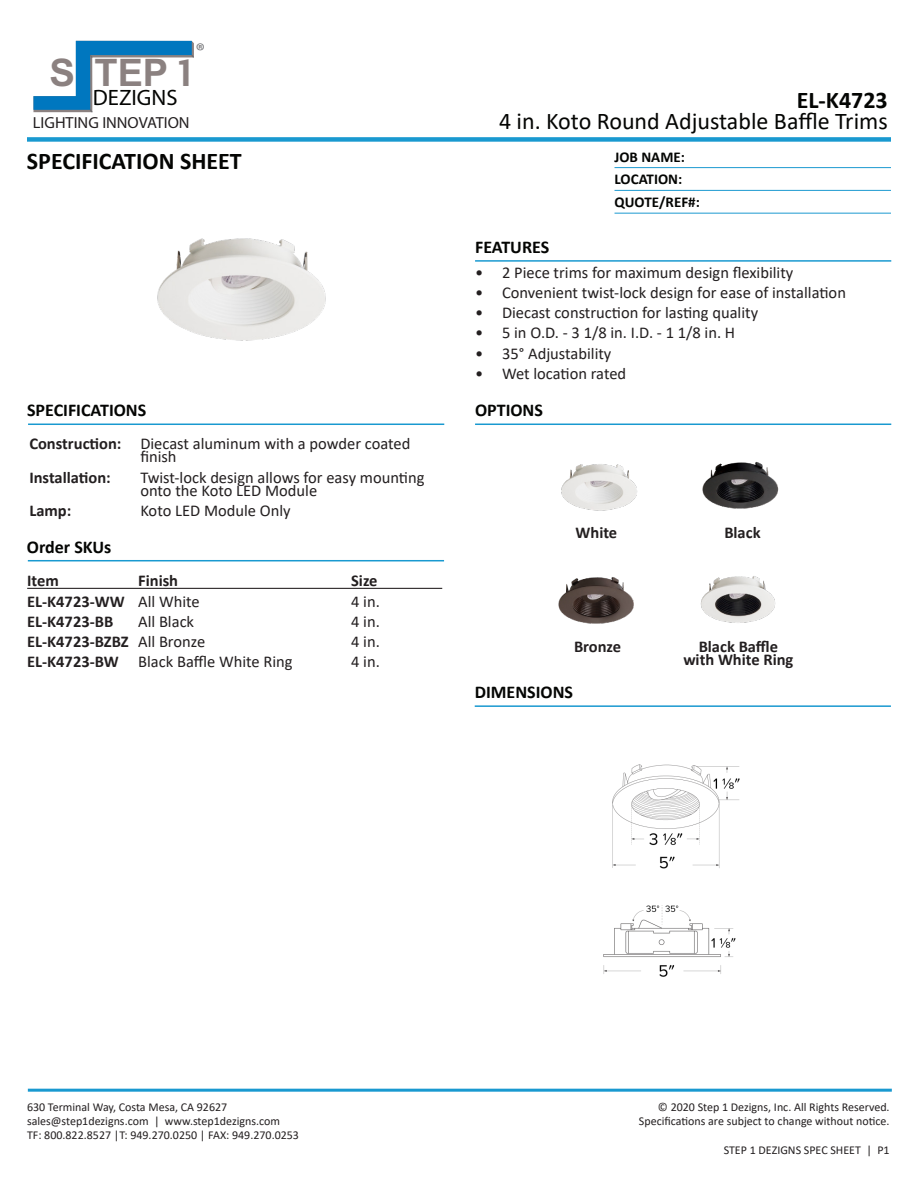
<style>
.page{position:relative;width:918px;height:1188px;background:#fff}
.page>*{position:absolute;margin:0;border:0;box-sizing:border-box;transform-origin:0 0}
.t1{font:700 37.95px "Arial";color:#8b8180}
.t2{font:24px "Calibri";color:#040503}
.t3{font:700 24px "Calibri";color:#040503}
.t4{font:22.35px "Avenir Next";color:#040503}
.t5{font:21.45px "Avenir Next";color:#6c6d70}
.t6{font:700 18px "Calibri";color:#040503}
.t7{font:16.5px/13.5px "Calibri";color:#231f20}
.t8{font:700 16.5px/13.5px "Calibri";color:#231f20;text-align:center}
.t9{font:16.05px "Avenir Next";color:#231f20}
.t10{font:700 15px "Calibri";color:#040503}
.t11{font:12px "Calibri";color:#231f20}
.s1{font-family:"COUTURE"}
.s2{font-weight:700}
.s3{font-weight:400}
</style>
<div class="page">
<svg style="left:33px;top:41px;width:161px;height:72px"></svg>
<img style="left:561px;top:464px;width:77px;height:47px">
<img style="left:702px;top:461px;width:77px;height:48px">
<img style="left:558px;top:577px;width:76px;height:47px">
<img style="left:700px;top:576px;width:76px;height:47px">
<img style="left:157px;top:238px;width:169px;height:103px">
<hr style="left:28px;top:1089px;width:864px;height:3px;background:#1999d0">
<div style="left:27px;top:137px;width:864px;height:5px;background:#1999d0"></div>
<hr style="left:28px;top:424px;width:416px;height:1px;background:#1999d0">
<hr style="left:615px;top:167px;width:276px;height:1px;background:#1c99d0">
<hr style="left:615px;top:190px;width:276px;height:1px;background:#1c99d0">
<hr style="left:615px;top:213px;width:276px;height:1px;background:#1c99d0">
<hr style="left:475px;top:260px;width:416px;height:2px;background:#1999d0">
<hr style="left:475px;top:424px;width:416px;height:1px;background:#1999d0">
<hr style="left:28px;top:560px;width:416px;height:1px;background:#1999d0">
<hr style="left:27px;top:588px;width:415px;height:1px;background:#231f20">
<hr style="left:475px;top:705px;width:416px;height:2px;background:#1999d0">
<img style="left:612px;top:764px;width:128px;height:105px">
<img style="left:603px;top:905px;width:133px;height:72px">
<p class="t1" style="left:50px;top:46px;width:142px">S TEP <span class="s1">1</span></p>
<p class="t4" style="left:93px;top:84px;width:86px">DEZIGNS</p>
<p class="t9" style="left:33px;top:113px;width:158px">LIGHTING INNOVATION</p>
<p class="t5" style="left:196px;top:38px;width:11px">®</p>
<p class="t3" style="left:27px;top:144px;width:216px">SPECIFICATION SHEET</p>
<p class="t6" style="left:27px;top:397px;width:121px">SPECIFICATIONS</p>
<p class="t7" style="left:140px;top:436px;width:271px;text-indent:-111px"><span class="s2">Construction:</span> Diecast aluminum with a powder coated finish</p>
<p class="t8" style="left:29px;top:470px;width:83px">Installation:</p>
<p class="t7" style="left:140px;top:470px;width:286px">Twist-lock design allows for easy mounting onto the Koto LED Module</p>
<p class="t8" style="left:29px;top:504px;width:43px">Lamp:</p>
<p class="t7" style="left:140px;top:504px;width:152px">Koto LED Module Only</p>
<p class="t6" style="left:27px;top:534px;width:86px">Order SKUs</p>
<p class="t8" style="left:27px;top:574px;width:33px">Item</p>
<p class="t8" style="left:138px;top:574px;width:41px">Finish</p>
<p class="t8" style="left:351px;top:574px;width:28px">Size</p>
<p class="t8" style="left:27px;top:594px;width:174px">EL-K4723-WW <span class="s3">All White</span></p>
<p class="t7" style="left:351px;top:594px;width:30px">4 in.</p>
<p class="t8" style="left:27px;top:615px;width:88px">EL-K4723-BB</p>
<p class="t7" style="left:138px;top:614px;width:57px">All Black</p>
<p class="t7" style="left:351px;top:614px;width:30px">4 in.</p>
<p class="t8" style="left:27px;top:635px;width:180px">EL-K4723-BZBZ <span class="s3">All Bronze</span></p>
<p class="t7" style="left:351px;top:635px;width:30px">4 in.</p>
<p class="t7" style="left:27px;top:655px;width:267px"><span class="s2">EL-K4723-BW</span> Black Baffle White Ring</p>
<p class="t7" style="left:351px;top:655px;width:30px">4 in.</p>
<p class="t3" style="left:797px;top:83px;width:93px">EL-K4723</p>
<p class="t2" style="left:499px;top:105px;width:390px">4 in. Koto Round Adjustable Baffle Trims</p>
<p class="t6" style="left:475px;top:234px;width:76px">FEATURES</p>
<p class="t10" style="left:615px;top:146px;width:72px">JOB NAME:</p>
<p class="t10" style="left:615px;top:169px;width:69px">LOCATION:</p>
<p class="t10" style="left:615px;top:192px;width:87px">QUOTE/REF#:</p>
<p class="t7" style="left:475px;top:265px;width:320px">• 2 Piece trims for maximum design flexibility</p>
<p class="t7" style="left:475px;top:285px;width:372px">• Convenient twist-lock design for ease of installation</p>
<p class="t7" style="left:475px;top:305px;width:285px">• Diecast construction for lasting quality</p>
<p class="t7" style="left:475px;top:326px;width:262px">• 5 in O.D. - 3 1/8 in. I.D. - 1 1/8 in. H</p>
<p class="t7" style="left:475px;top:346px;width:138px">• 35° Adjustability</p>
<p class="t7" style="left:475px;top:366px;width:153px">• Wet location rated</p>
<p class="t6" style="left:475px;top:397px;width:69px">OPTIONS</p>
<p class="t8" style="left:576px;top:525px;width:43px">White</p>
<p class="t8" style="left:724px;top:525px;width:38px">Black</p>
<p class="t8" style="left:574px;top:639px;width:49px">Bronze</p>
<p class="t8" style="left:683px;top:639px;width:112px">Black Baffle with White Ring</p>
<p class="t6" style="left:475px;top:679px;width:100px">DIMENSIONS</p>
<p class="t11" style="left:27px;top:1098px;width:202px">630 Terminal Way, Costa Mesa, CA 92627</p>
<p class="t11" style="left:27px;top:1113px;width:255px">sales@step1dezigns.com | www.step1dezigns.com</p>
<p class="t11" style="left:27px;top:1127px;width:274px">TF: 800.822.8527 |T: 949.270.0250 | FAX: 949.270.0253</p>
<p class="t11" style="left:658px;top:1098px;width:233px">© 2020 Step 1 Dezigns, Inc. All Rights Reserved.</p>
<p class="t11" style="left:639px;top:1113px;width:252px">Specifications are subject to change without notice.</p>
<p class="t11" style="left:724px;top:1141px;width:167px">STEP 1 DEZIGNS SPEC SHEET | P1</p>
</div>
